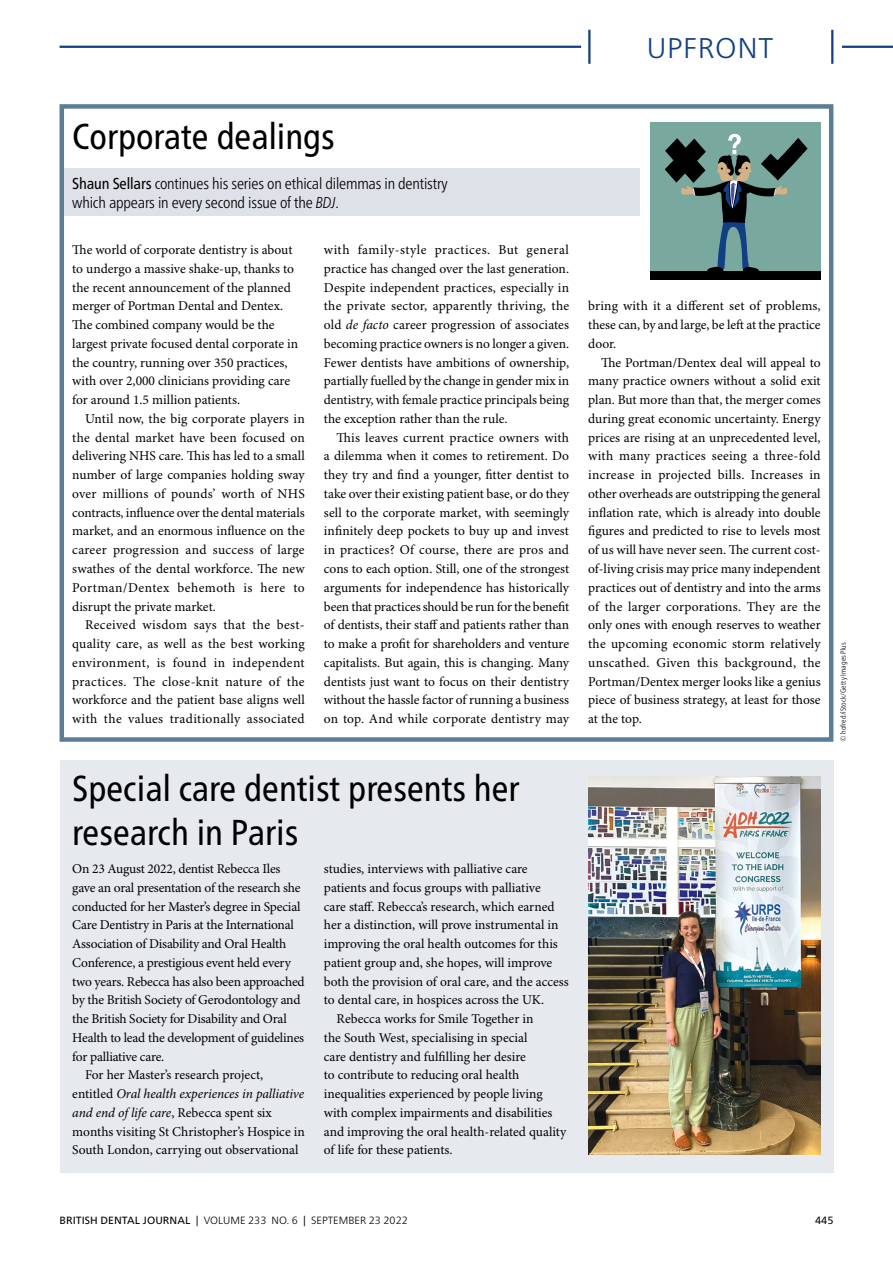
<style>
.page{position:relative;width:893px;height:1263px;background:#fff}
.page>*{position:absolute;margin:0;border:0;box-sizing:border-box;transform-origin:0 0}
.Title_3_Cnd_24pt{font:condensed 36px "Frutiger Neue LT Pro";color:#000}
.t1{font:300 28.5px "Frutiger Neue LT Pro";letter-spacing:.025em;color:#123f84}
.NoXML_Para_trailer_3{font:300 condensed 15.75px/18.9px "Frutiger Neue LT Pro";letter-spacing:-.01em;color:#000}
.Para_9pt_justified{font:13.5px/18.8px "Minion Pro";color:#000;text-align:justify}
.Para_9pt_ragged{font:13.5px/18.8px "Minion Pro";color:#000}
.Para_9pt_ragged_1st{font:13.5px/18.8px "Minion Pro";letter-spacing:-.01em;color:#000}
.t2{font:300 10.5px "Frutiger Neue LT Pro";letter-spacing:.005em;color:#000}
.t3{font:10.5px "Frutiger Neue LT Pro";color:#000}
.Image_Caption_copyri{font:300 condensed 7.5px "Frutiger Neue LT Pro";letter-spacing:.01em;color:#000}
.s1{font-weight:400}
.s2{font-style:italic}
</style>
<div class="page">
<div style="left:60px;top:760px;width:773px;height:413px;background:#e6e9ee"></div>
<div style="left:60px;top:104px;width:773px;height:638px;border:4px solid #5b7d95"></div>
<div style="left:64px;top:168px;width:576px;height:48px;background:#dee2e8"></div>
<img style="left:588px;top:776px;width:233px;height:378px">
<div style="left:651px;top:122px;width:170px;height:157px;background:#78a89e"></div>
<div style="left:651px;top:271px;width:170px;height:8px;background:#000"></div>
<svg style="left:665px;top:134px;width:143px;height:137px"></svg>
<hr style="left:60px;top:46px;width:521px;height:2px;background:#123f84">
<hr style="left:842px;top:46px;width:51px;height:2px;background:#123f84">
<hr style="left:588px;top:30px;width:2px;height:34px;background:#123f84">
<hr style="left:831px;top:30px;width:2px;height:34px;background:#123f84">
<h2 class="t1" style="left:647px;top:31px;width:127px">UPFRONT</h2>
<p class="Title_3_Cnd_24pt" style="left:72px;top:115px;width:264px">Corporate dealings</p>
<p class="NoXML_Para_trailer_3" style="left:72px;top:174px;width:377px"><span class="s1">Shaun Sellars</span> continues his series on ethical dilemmas in dentistry which appears in every second issue of the <span class="s2">BDJ</span>.</p>
<p class="Para_9pt_ragged_1st" style="left:72px;top:241px;width:227px">The world of corporate dentistry is about to undergo a massive shake-up, thanks to the recent announcement of the planned merger of Portman Dental and Dentex.<br>The combined company would be the largest private focused dental corporate in the country, running over 350 practices, with over 2,000 clinicians providing care for around 1.5 million patients.</p>
<p class="Para_9pt_justified" style="left:72px;top:410px;width:234px;text-indent:13px">Until now, the big corporate players in the dental market have been focused on delivering NHS care. This has led to a small number of large companies holding sway over millions of pounds’ worth of NHS contracts, influence over the dental materials market, and an enormous influence on the career progression and success of large swathes of the dental workforce. The new Portman/Dentex behemoth is here to disrupt the private market.</p>
<p class="Para_9pt_justified" style="left:72px;top:616px;width:234px;text-indent:13px">Received wisdom says that the best&shy;quality care, as well as the best working environment, is found in independent practices. The close-knit nature of the workforce and the patient base aligns well with the values traditionally associated</p>
<p class="Para_9pt_justified" style="left:324px;top:241px;width:247px">with family-style practices. But general practice has changed over the last generation.<br>Despite independent practices, especially in the private sector, apparently thriving, the old <span class="s2">de facto</span> career progression of associates becoming practice owners is no longer a given.<br>Fewer dentists have ambitions of ownership, partially fuelled by the change in gender mix in dentistry, with female practice principals being the exception rather than the rule.</p>
<p class="Para_9pt_justified" style="left:324px;top:429px;width:247px;text-indent:13px">This leaves current practice owners with a dilemma when it comes to retirement. Do they try and find a younger, fitter dentist to take over their existing patient base, or do they sell to the corporate market, with seemingly infinitely deep pockets to buy up and invest in practices? Of course, there are pros and cons to each option. Still, one of the strongest arguments for independence has historically been that practices should be run for the benefit of dentists, their staff and patients rather than to make a profit for shareholders and venture capitalists. But again, this is changing. Many dentists just want to focus on their dentistry without the hassle factor of running a business on top. And while corporate dentistry may</p>
<p class="Para_9pt_justified" style="left:588px;top:297px;width:234px">bring with it a different set of problems, these can, by and large, be left at the practice door.</p>
<p class="Para_9pt_justified" style="left:588px;top:354px;width:234px;text-indent:13px">The Portman/Dentex deal will appeal to many practice owners without a solid exit plan. But more than that, the merger comes during great economic uncertainty. Energy prices are rising at an unprecedented level, with many practices seeing a three-fold increase in projected bills. Increases in other overheads are outstripping the general inflation rate, which is already into double figures and predicted to rise to levels most of us will have never seen. The current cost&shy;of-living crisis may price many independent practices out of dentistry and into the arms of the larger corporations. They are the only ones with enough reserves to weather the upcoming economic storm relatively unscathed. Given this background, the Portman/Dentex merger looks like a genius piece of business strategy, at least for those at the top.</p>
<p class="Title_3_Cnd_24pt" style="left:72px;top:767px;width:449px">Special care dentist presents her</p>
<p class="Title_3_Cnd_24pt" style="left:72px;top:811px;width:228px">research in Paris</p>
<p class="Para_9pt_ragged_1st" style="left:72px;top:860px;width:234px">On 23 August 2022, dentist Rebecca Iles gave an oral presentation of the research she conducted for her Master’s degree in Special Care Dentistry in Paris at the International Association of Disability and Oral Health Conference, a prestigious event held every two years. Rebecca has also been approached by the British Society of Gerodontology and the British Society for Disability and Oral Health to lead the development of guidelines for palliative care.</p>
<p class="Para_9pt_ragged" style="left:72px;top:1066px;width:234px;text-indent:13px">For her Master’s research project, entitled <span class="s2">Oral health experiences in palliative and end of life care</span>, Rebecca spent six months visiting St Christopher’s Hospice in South London, carrying out observational</p>
<p class="Para_9pt_ragged" style="left:324px;top:860px;width:246px">studies, interviews with palliative care patients and focus groups with palliative<br>care staff. Rebecca’s research, which earned her a distinction, will prove instrumental in improving the oral health outcomes for this patient group and, she hopes, will improve both the provision of oral care, and the access to dental care, in hospices across the UK.</p>
<p class="Para_9pt_ragged" style="left:324px;top:1010px;width:244px;text-indent:13px">Rebecca works for Smile Together in<br>the South West, specialising in special<br>care dentistry and fulfilling her desire<br>to contribute to reducing oral health inequalities experienced by people living with complex impairments and disabilities and improving the oral health-related quality of life for these patients.</p>
<p class="Image_Caption_copyri" style="left:839px;top:742px;width:102px;rotate:-90deg">© hofred/iStock/Getty Images Plus</p>
<p class="t2" style="left:60px;top:1214px;width:350px"><span class="s1">BRITISH DENTAL JOURNAL |</span> VOLUME 233 NO. 6 <span class="s1">|</span> SEPTEM BER 23 2022</p>
<p class="t3" style="left:815px;top:1214px;width:20px">445</p>
</div>
